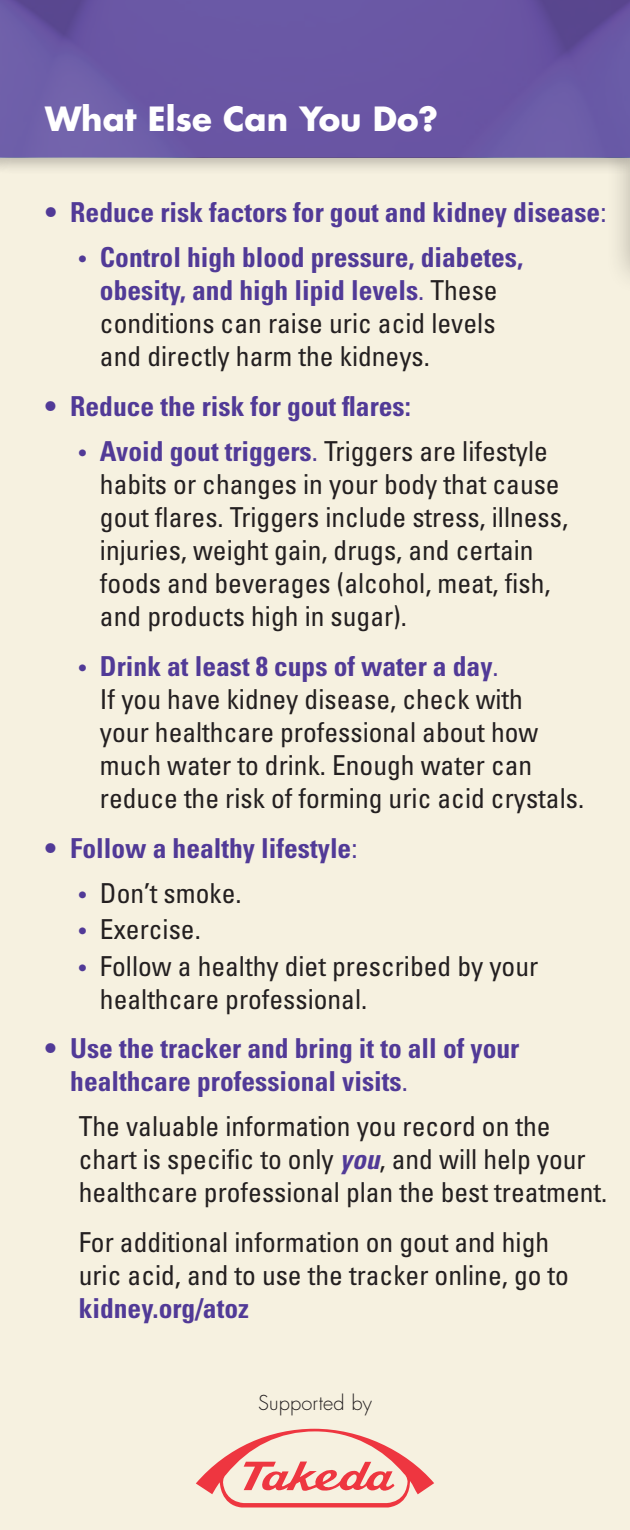
<style>
.page{position:relative;width:630px;height:1530px;background:#fff}
.page>*{position:absolute;margin:0;border:0;box-sizing:border-box;transform-origin:0 0}
.t1{font:700 32.5px "Futura";color:#fff}
.t2{font:condensed 27.5px/33px "Univers LT Std";color:#231f20}
.t3{font:700 condensed 27.5px/33px "Univers LT Std";color:#513a97}
.t4{font:300 20px "Futura";letter-spacing:.01em;color:#231f20}
.s1{font-weight:400}
.s2{font-size:22.5px;color:#513a97}
.s3{font-weight:700;color:#513a97}
.s4{color:#513a97}
.s5{font-weight:700;font-style:italic;color:#513a97}
</style>
<div class="page">
<div style="left:0;top:158px;width:630px;height:1372px;background:#f6f1e0"></div>
<hr style="left:629px;top:1260px;width:1px;height:270px;background:#fff">
<div style="left:605px;top:0;width:25px;height:296px;background:#231f20;opacity:.3"></div>
<hr style="left:629px;top:0;width:1px;height:248px;background:#8c7cb9">
<div style="left:0;top:0;width:630px;height:176px;background:#231f20;opacity:.33"></div>
<div style="left:0;top:0;width:630px;height:158px;background:#6652a2"></div>
<svg style="left:196px;top:1429px;width:238px;height:79px"></svg>
<p class="t1" style="left:45px;top:96px;width:395px">What Else Can You Do?</p>
<p class="t3" style="left:45px;top:196px;width:563px">• Reduce risk factors for gout and kidney disease<span class="s1">:</span></p>
<p class="t2" style="left:100px;top:241px;width:425px;text-indent:-21px"><span class="s2">•</span> <span class="s3">Control high blood pressure, diabetes, obesity, and high lipid levels</span><span class="s4">.</span> These conditions can raise uric acid levels and directly harm the kidneys.</p>
<p class="t3" style="left:45px;top:390px;width:367px">• Reduce the risk for gout flares:</p>
<p class="t2" style="left:100px;top:434px;width:470px;text-indent:-21px"><span class="s2">•</span> <span class="s3">Avoid gout triggers</span><span class="s4">.</span> Triggers are lifestyle habits or changes in your body that cause gout flares. Triggers include stress, illness, injuries, weight gain, drugs, and certain foods and beverages (alcohol, meat, fish, and products high in sugar).</p>
<p class="t2" style="left:100px;top:649px;width:486px;text-indent:-21px"><span class="s2">•</span> <span class="s3">Drink at least 8 cups of water a day</span><span class="s4">.<br></span>If you have kidney disease, check with<br>your healthcare professional about how much water to drink. Enough water can reduce the risk of forming uric acid crystals.</p>
<p class="t3" style="left:45px;top:831px;width:314px">• Follow a healthy lifestyle<span class="s1">:</span></p>
<p class="t2" style="left:79px;top:876px;width:164px"><span class="s2">•</span> Don’t smoke.</p>
<p class="t2" style="left:79px;top:912px;width:124px"><span class="s2">•</span> Exercise.</p>
<p class="t2" style="left:100px;top:949px;width:440px;text-indent:-21px"><span class="s2">•</span> Follow a healthy diet prescribed by your healthcare professional.</p>
<p class="t3" style="left:70px;top:1032px;width:451px;text-indent:-25px">• Use the tracker and bring it to all of your healthcare professional visits<span class="s1">.</span></p>
<p class="t2" style="left:79px;top:1110px;width:530px">The valuable information you record on the chart is specific to only <span class="s5">you</span>, and will help your healthcare professional plan the best treatment.</p>
<p class="t2" style="left:79px;top:1225px;width:492px">For additional information on gout and high uric acid, and to use the tracker online, go to</p>
<p class="t3" style="left:79px;top:1292px;width:172px">kidney.org/atoz</p>
<p class="t4" style="left:258px;top:1391px;width:116px">Supported by</p>
</div>
